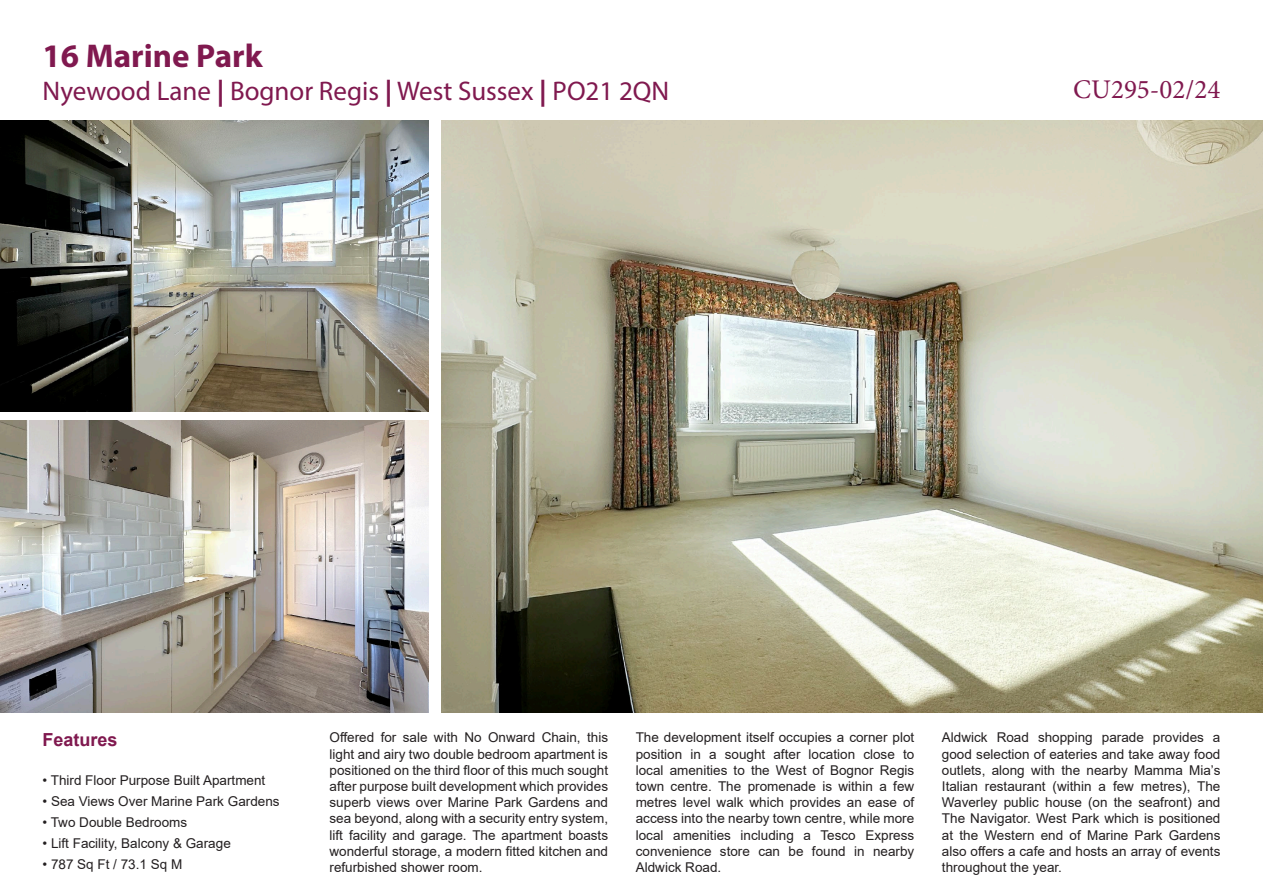
<style>
.page{position:relative;width:1263px;height:893px;background:#fff}
.page>*{position:absolute;margin:0;border:0;box-sizing:border-box;transform-origin:0 0}
.t1{font:700 33px "Myriad Pro";color:#80194f}
.t2{font:27px "Myriad Pro";color:#80194f}
.t3{font:27px "Minion Pro";color:#80194f}
.t4{font:700 18px "Arial";color:#80194f}
.t5{font:13.5px/16.2px "Arial";color:#231f20;text-align:justify}
.s1{font-weight:700}
</style>
<div class="page">
<img style="left:0;top:421px;width:428px;height:292px">
<img style="left:441px;top:120px;width:822px;height:593px">
<img style="left:0;top:120px;width:428px;height:292px">
<h1 class="t1" style="left:43px;top:35px;width:222px">16 Marine Park</h1>
<h2 class="t2" style="left:43px;top:74px;width:628px">Nyewood Lane <span class="s1">|</span> Bognor Regis <span class="s1">|</span> West Sussex <span class="s1">|</span> PO21 2QN</h2>
<h2 class="t3" style="left:1073px;top:71px;width:149px">CU295-02/24</h2>
<h3 class="t4" style="left:43px;top:727px;width:77px">Features</h3>
<p class="t5" style="left:330px;top:729px;width:280px">Offered for sale with No Onward Chain, this light and airy two double bedroom apartment is positioned on the third floor of this much sought after purpose built development which provides superb views over Marine Park Gardens and sea beyond, along with a security entry system, lift facility and garage. The apartment boasts wonderful storage, a modern fitted kitchen and refurbished shower room.</p>
<p class="t5" style="left:636px;top:729px;width:280px">The development itself occupies a corner plot position in a sought after location close to local amenities to the West of Bognor Regis town centre. The promenade is within a few metres level walk which provides an ease of access into the nearby town centre, while more local amenities including a Tesco Express convenience store can be found in nearby Aldwick Road.</p>
<p class="t5" style="left:942px;top:729px;width:280px">Aldwick Road shopping parade provides a good selection of eateries and take away food outlets, along with the nearby Mamma Mia’s Italian restaurant (within a few metres), The Waverley public house (on the seafront) and The Navigator. West Park which is positioned at the Western end of Marine Park Gardens also offers a cafe and hosts an array of events throughout the year.</p>
<p class="t5" style="left:43px;top:772px;width:224px">• Third Floor Purpose Built Apartment</p>
<p class="t5" style="left:43px;top:793px;width:239px">• Sea Views Over Marine Park Gardens</p>
<p class="t5" style="left:43px;top:814px;width:146px">• Two Double Bedrooms</p>
<p class="t5" style="left:43px;top:835px;width:190px">• Lift Facility, Balcony &amp; Garage</p>
<p class="t5" style="left:43px;top:856px;width:141px">• 787 Sq Ft / 73.1 Sq M</p>
</div>
